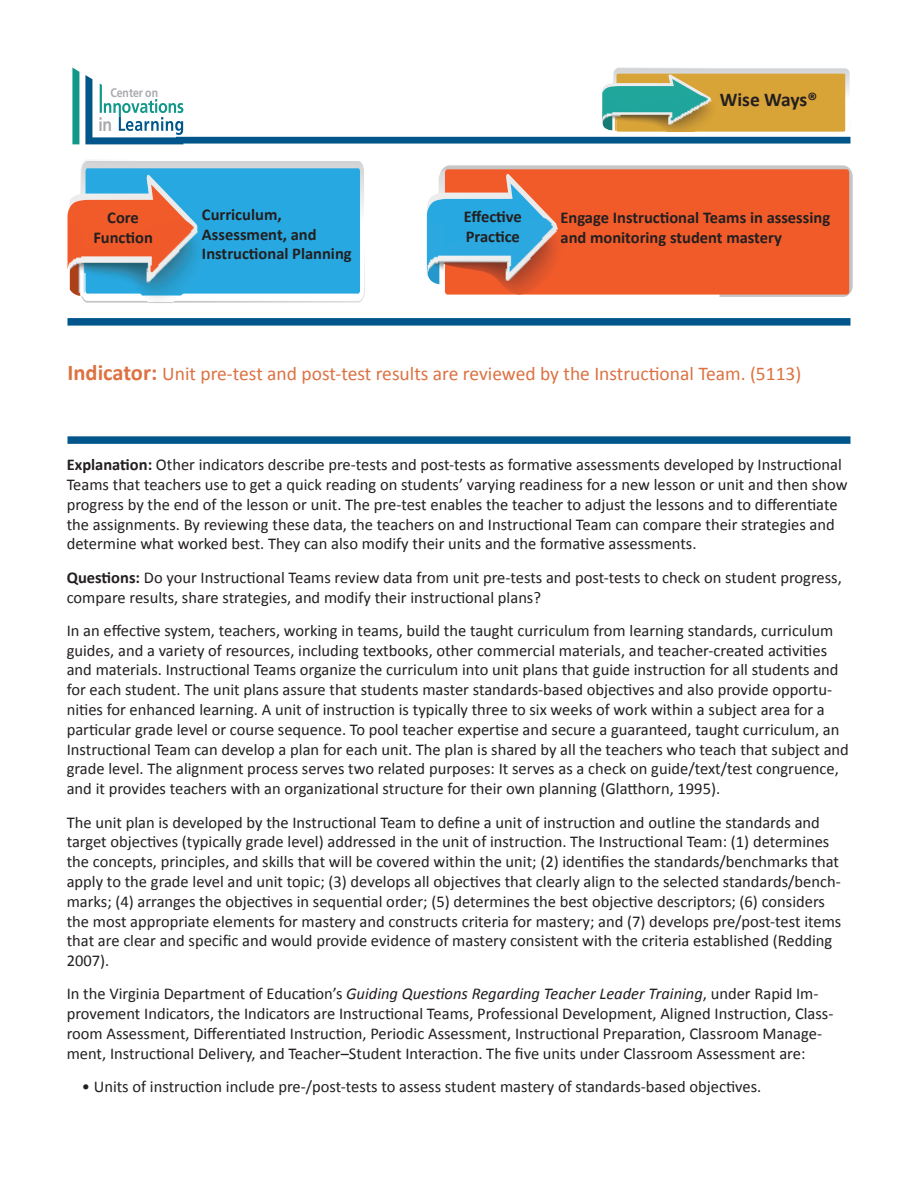
<style>
.page{position:relative;width:918px;height:1188px;background:#fff}
.page>*{position:absolute;margin:0;border:0;box-sizing:border-box;transform-origin:0 0}
.t1{font:19.5px "Calibri";color:#dc7242}
.t2{font:700 19.5px "Calibri";letter-spacing:-.005em;color:#231f20}
.t3{font:700 18.6px "Frutiger LT";color:#a8a9ad;scale:.85 1}
.t4{font:16.5px/19.8px "Calibri";color:#231f20}
.t5{font:700 16.5px/19.8px "Calibri";color:#231f20}
.t6{font:700 12.45px "Frutiger LT";color:#a8a9ad;scale:.85 1}
.s1{font-weight:700;font-size:22.5px}
.s2{font-weight:700}
.s3{font-style:italic}
</style>
<div class="page">
<svg style="left:603px;top:68px;width:247px;height:64px;background:#d2af5c"></svg>
<img style="left:603px;top:91px;width:114px;height:41px">
<svg style="left:67px;top:160px;width:298px;height:143px;background:#5cafd4"></svg>
<img style="left:70px;top:220px;width:135px;height:83px">
<svg style="left:443px;top:165px;width:410px;height:132px;background:#cbcacb"></svg>
<div style="left:445px;top:169px;width:404px;height:126px;background:#f15b2a;border-radius:3px"></div>
<svg style="left:427px;top:169px;width:293px;height:128px"></svg>
<img style="left:427px;top:209px;width:138px;height:88px">
<div style="left:68px;top:318px;width:782px;height:8px;background:#00558b"></div>
<div style="left:67px;top:436px;width:783px;height:8px;background:#00558b"></div>
<svg style="left:72px;top:68px;width:7px;height:76px"></svg>
<svg style="left:85px;top:75px;width:98px;height:69px"></svg>
<div style="left:176px;top:137px;width:674px;height:7px;background:#00558b"></div>
<p class="t6" style="left:110px;top:85px;width:58px">Center on</p>
<p class="t3" style="left:98px;top:114px;width:18px">in</p>
<p class="t2" style="left:720px;top:87px;width:99px">Wise Ways®</p>
<p class="t5" style="left:202px;top:204px;width:151px">Curriculum,<br>Assessment, and<br>Instructional Planning</p>
<p class="t5" style="left:561px;top:208px;width:271px">Engage Instructional Teams in assessing and monitoring student mastery</p>
<p class="t5" style="left:93px;top:208px;width:61px;text-align:center">Core<br>Function</p>
<p class="t5" style="left:464px;top:207px;width:60px">Effective<br>Practice</p>
<p class="t1" style="left:68px;top:361px;width:735px"><span class="s1">Indicator:</span> Unit pre-test and post-test results are reviewed by the Instructional Team. (5113)</p>
<p class="t4" style="left:67px;top:455px;width:782px"><span class="s2">Explanation:</span> Other indicators describe pre-tests and post-tests as formative assessments developed by Instructional Teams that teachers use to get a quick reading on students’ varying readiness for a new lesson or unit and then show progress by the end of the lesson or unit. The pre-test enables the teacher to adjust the lessons and to differentiate the assignments. By reviewing these data, the teachers on and Instructional Team can compare their strategies and determine what worked best. They can also modify their units and the formative assessments.</p>
<p class="t4" style="left:67px;top:567px;width:777px"><span class="s2">Questions:</span> Do your Instructional Teams review data from unit pre-tests and post-tests to check on student progress, compare results, share strategies, and modify their instructional plans?</p>
<p class="t4" style="left:67px;top:621px;width:784px">In an effective system, teachers, working in teams, build the taught curriculum from learning standards, curriculum guides, and a variety of resources, including textbooks, other commercial materials, and teacher-created activities and materials. Instructional Teams organize the curriculum into unit plans that guide instruction for all students and for each student. The unit plans assure that students master standards-based objectives and also provide opportu&shy;nities for enhanced learning. A unit of instruction is typically three to six weeks of work within a subject area for a particular grade level or course sequence. To pool teacher expertise and secure a guaranteed, taught curriculum, an Instructional Team can develop a plan for each unit. The plan is shared by all the teachers who teach that subject and grade level. The alignment process serves two related purposes: It serves as a check on guide/text/test congruence, and it provides teachers with an organizational structure for their own planning (Glatthorn, 1995).</p>
<p class="t4" style="left:67px;top:812px;width:776px">The unit plan is developed by the Instructional Team to define a unit of instruction and outline the standards and target objectives (typically grade level) addressed in the unit of instruction. The Instructional Team: (1) determines the concepts, principles, and skills that will be covered within the unit; (2) identifies the standards/benchmarks that apply to the grade level and unit topic; (3) develops all objectives that clearly align to the selected standards/bench&shy;marks; (4) arranges the objectives in sequential order; (5) determines the best objective descriptors; (6) considers the most appropriate elements for mastery and constructs criteria for mastery; and (7) develops pre/post-test items that are clear and specific and would provide evidence of mastery consistent with the criteria established (Redding 2007).</p>
<p class="t4" style="left:67px;top:984px;width:768px">In the Virginia Department of Education’s <span class="s3">Guiding Questions Regarding Teacher Leader Training</span>, under Rapid Im&shy;provement Indicators, the Indicators are Instructional Teams, Professional Development, Aligned Instruction, Class&shy;room Assessment, Differentiated Instruction, Periodic Assessment, Instructional Preparation, Classroom Manage&shy;ment, Instructional Delivery, and Teacher–Student Interaction. The five units under Classroom Assessment are:</p>
<p class="t4" style="left:82px;top:1077px;width:681px">• Units of instruction include pre-/post-tests to assess student mastery of standards-based objectives.</p>
</div>
